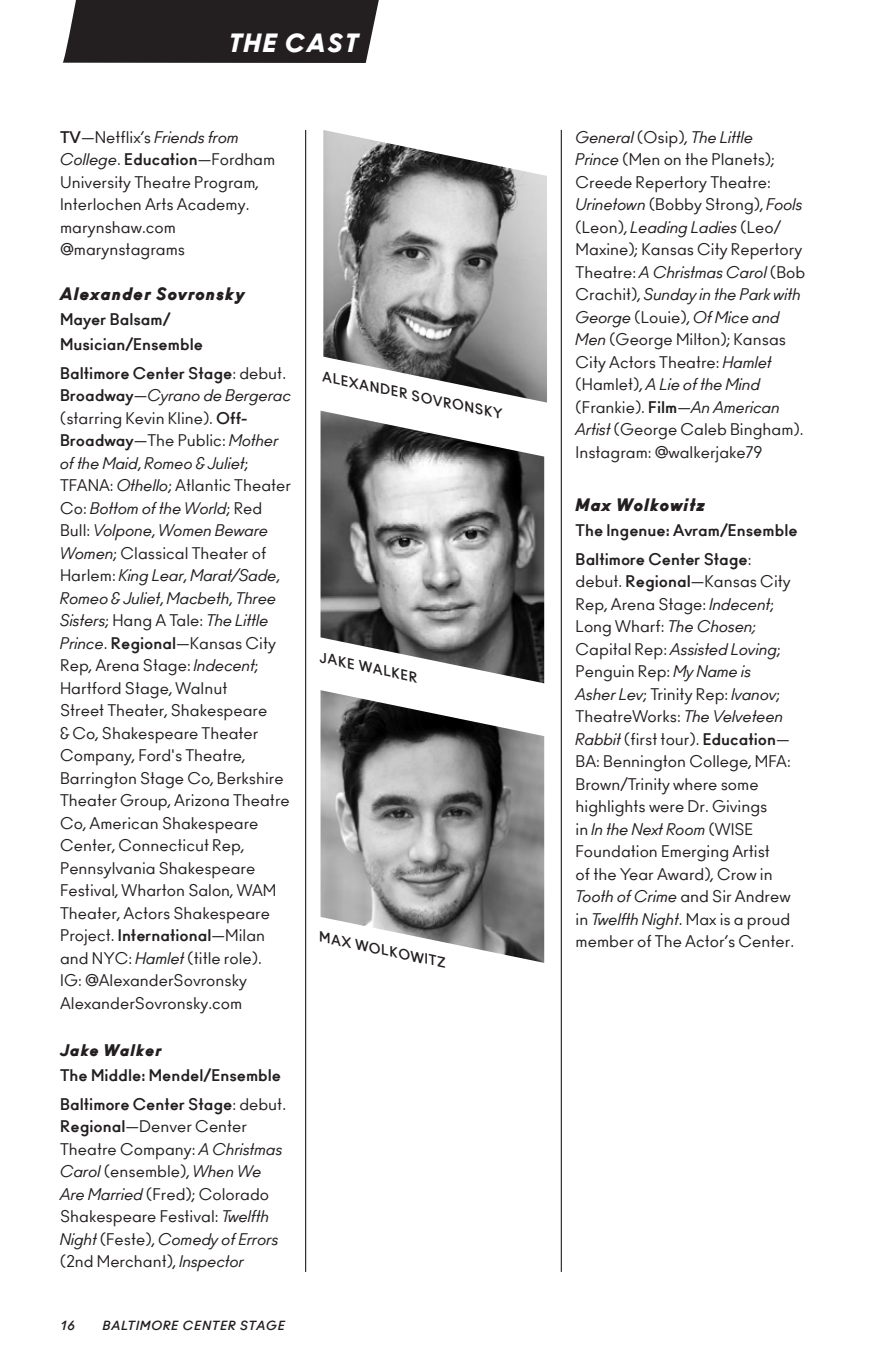
<style>
.page{position:relative;width:871px;height:1357px;background:#fff}
.page>*{position:absolute;margin:0;border:0;box-sizing:border-box;transform-origin:0 0}
.t1{font:italic 900 24.53px "Ano";letter-spacing:.06em;color:#fff}
.t2{font:italic 900 16.88px "Ano";letter-spacing:.05em;color:#231f20}
.bio_cast_character{font:15.75px/22.5px "Ano";color:#231f20}
.bio_cast_character-2{font:700 15.75px/24.8px "Ano";color:#231f20}
.t3{font:italic 900 15.75px "Ano";letter-spacing:.05em;color:#231f20}
.BCS_HEADSHOT_CAPTION{font:italic 13.5px "Ano Bold Back";color:#231f20}
.t4{font:italic 700 12.38px "Ano";letter-spacing:.07em;color:#231f20}
.s1{font-weight:700}
.s2{font-style:italic}
</style>
<div class="page">
<div style="left:63px;top:0;width:316px;height:63px;background:#231f20"></div>
<hr style="left:305px;top:130px;width:1px;height:1142px;background:#231f20">
<hr style="left:561px;top:130px;width:1px;height:1142px;background:#231f20">
<img style="left:320px;top:411px;width:224px;height:272px">
<img style="left:320px;top:690px;width:224px;height:273px">
<img style="left:323px;top:130px;width:224px;height:273px">
<p class="t1" style="left:229px;top:27px;width:131px">THE CAST</p>
<p class="bio_cast_character" style="left:60px;top:126px;width:217px"><span class="s1">TV</span>—Netflix’s <span class="s2">Friends from<br>College</span>. <span class="s1">Education</span>—Fordham<br>University Theatre Program,<br>Interlochen Arts Academy. marynshaw.com @marynstagrams</p>
<p class="t2" style="left:60px;top:283px;width:186px">Alexander Sovronsky</p>
<p class="bio_cast_character-2" style="left:60px;top:307px;width:144px">Mayer Balsam/<br>Musician/Ensemble</p>
<p class="bio_cast_character" style="left:60px;top:362px;width:233px"><span class="s1">Baltimore Center Stage</span>: debut.<br><span class="s1">Broadway</span>—<span class="s2">Cyrano de Bergerac </span>(starring Kevin Kline). <span class="s1">Off-<br>Broadway</span>—The Public: <span class="s2">Mother of the Maid</span>, <span class="s2">Romeo &amp; Juliet</span>;<br>TFANA: <span class="s2">Othello</span>; Atlantic Theater<br>Co: <span class="s2">Bottom of the World</span>; Red<br>Bull: <span class="s2">Volpone</span>, <span class="s2">Women Beware<br>Women</span>; Classical Theater of<br>Harlem: <span class="s2">King Lear</span>, <span class="s2">Marat/Sade</span>,<br><span class="s2">Romeo &amp; Juliet</span>, <span class="s2">Macbeth</span>, <span class="s2">Three<br>Sisters</span>; Hang A Tale: <span class="s2">The Little<br>Prince</span>. <span class="s1">Regional</span>—Kansas City<br>Rep, Arena Stage: <span class="s2">Indecent</span>;<br>Hartford Stage, Walnut<br>Street Theater, Shakespeare<br>&amp; Co, Shakespeare Theater<br>Company, Ford's Theatre,<br>Barrington Stage Co, Berkshire<br>Theater Group, Arizona Theatre<br>Co, American Shakespeare<br>Center, Connecticut Rep,<br>Pennsylvania Shakespeare<br>Festival, Wharton Salon, WAM<br>Theater, Actors Shakespeare<br>Project. <span class="s1">International</span>—Milan and NYC: <span class="s2">Hamlet</span> (title role).<br>IG: @AlexanderSovronsky<br>AlexanderSovronsky.com</p>
<p class="t3" style="left:60px;top:1040px;width:103px">Jake Walker</p>
<p class="bio_cast_character-2" style="left:60px;top:1062px;width:223px">The Middle: Mendel/Ensemble</p>
<p class="bio_cast_character" style="left:60px;top:1093px;width:227px"><span class="s1">Baltimore Center Stage</span>: debut.<br><span class="s1">Regional</span>—Denver Center<br>Theatre Company: <span class="s2">A Christmas<br>Carol</span> (ensemble), <span class="s2">When We<br>Are Married</span> (Fred); Colorado<br>Shakespeare Festival: <span class="s2">Twelfth<br>Night</span> (Feste), <span class="s2">Comedy of Errors </span>(2nd Merchant), <span class="s2">Inspector</span></p>
<p class="t4" style="left:61px;top:1318px;width:16px">16</p>
<p class="t4" style="left:103px;top:1318px;width:183px">BALTIMORE CENTER STAGE</p>
<p class="BCS_HEADSHOT_CAPTION" style="left:324px;top:368px;width:185px;rotate:12deg">ALEXANDER SOVRONSKY</p>
<p class="BCS_HEADSHOT_CAPTION" style="left:321px;top:648px;width:101px;rotate:12deg">JAKE WALKER</p>
<p class="BCS_HEADSHOT_CAPTION" style="left:321px;top:928px;width:130px;rotate:12deg">MAX WOLKOWITZ</p>
<p class="bio_cast_character" style="left:575px;top:126px;width:231px"><span class="s2">General</span> (Osip), <span class="s2">The Little<br>Prince</span> (Men on the Planets);<br>Creede Repertory Theatre:<br><span class="s2">Urinetown</span> (Bobby Strong), <span class="s2">Fools </span>(Leon), <span class="s2">Leading Ladies</span> (Leo/<br>Maxine); Kansas City Repertory<br>Theatre: <span class="s2">A Christmas Carol</span> (Bob<br>Crachit), <span class="s2">Sunday in the Park with<br>George</span> (Louie), <span class="s2">Of Mice and<br>Men</span> (George Milton); Kansas<br>City Actors Theatre: <span class="s2">Hamlet </span>(Hamlet), <span class="s2">A Lie of the Mind </span>(Frankie). <span class="s1">Film</span>—<span class="s2">An American<br>Artist</span> (George Caleb Bingham).<br>Instagram: @walkerjake79</p>
<p class="t2" style="left:575px;top:494px;width:131px">Max Wolkowitz</p>
<p class="bio_cast_character-2" style="left:575px;top:518px;width:224px">The Ingenue: Avram/Ensemble</p>
<p class="bio_cast_character" style="left:575px;top:548px;width:220px"><span class="s1">Baltimore Center Stage</span>: debut. <span class="s1">Regional</span>—Kansas City<br>Rep, Arena Stage: <span class="s2">Indecent</span>;<br>Long Wharf: <span class="s2">The Chosen;<br></span>Capital Rep: <span class="s2">Assisted Loving</span>;<br>Penguin Rep: <span class="s2">My Name is<br>Asher Lev</span>; Trinity Rep: <span class="s2">Ivanov</span>;<br>TheatreWorks: <span class="s2">The Velveteen<br>Rabbit</span> (first tour). <span class="s1">Education</span>—<br>BA: Bennington College, MFA:<br>Brown/Trinity where some highlights were Dr. Givings<br>in <span class="s2">In the Next Room</span> (WISE<br>Foundation Emerging Artist<br>of the Year Award), Crow in<br><span class="s2">Tooth of Crime</span> and Sir Andrew in <span class="s2">Twelfth Night</span>. Max is a proud member of The Actor’s Center.</p>
</div>
